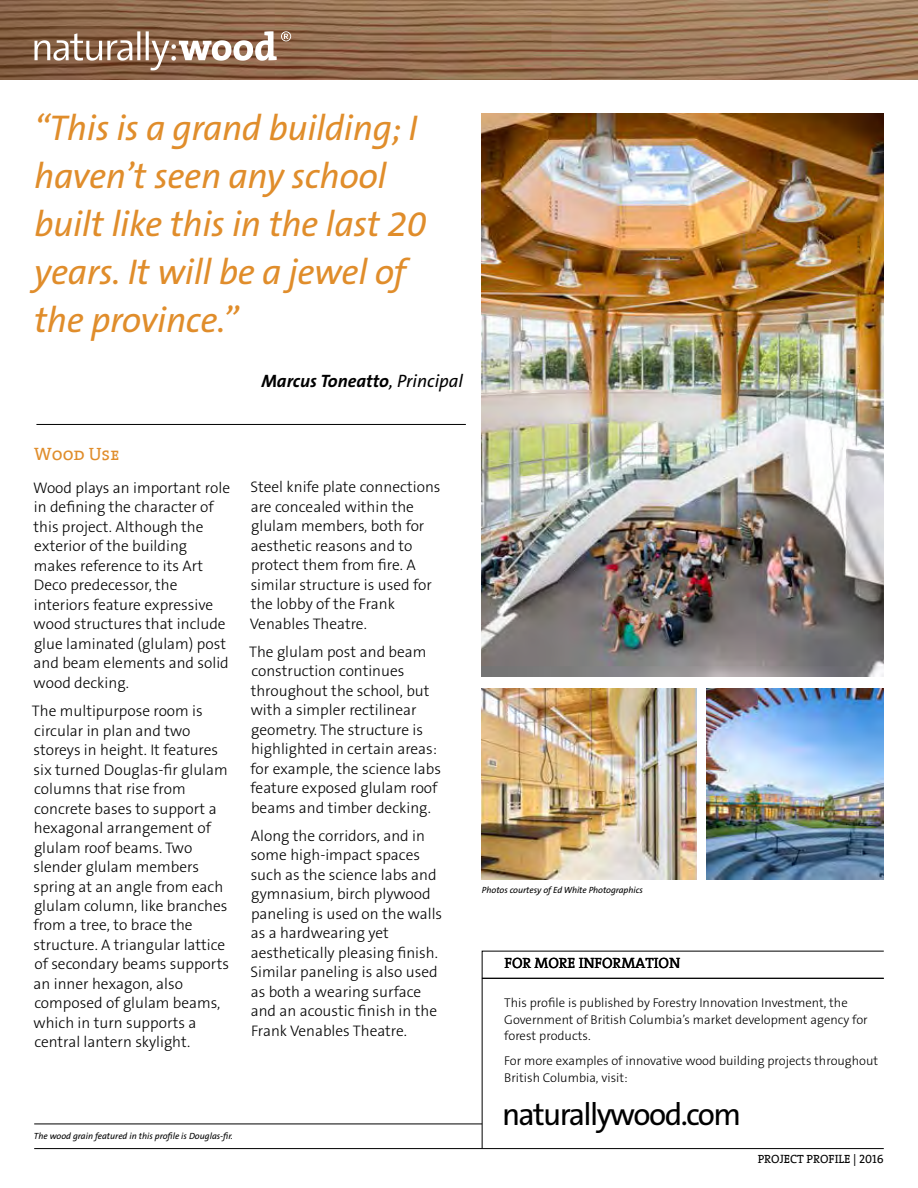
<style>
.page{position:relative;width:918px;height:1188px;background:#fff}
.page>*{position:absolute;margin:0;border:0;box-sizing:border-box;transform-origin:0 0}
.t1{font:italic 36px/48px "The Sans B5 Plain";letter-spacing:-.01em;color:#e08d2b}
.t2{font:31.5px "The Sans B5 Plain";letter-spacing:-.05em;color:#000}
.t3{font:italic 700 18px "The Sans B7";color:#000}
.t4{font:18px "The Serif 5 Regular Caps";color:#e08d2b}
.t5{font:300 15.3px/19.5px "The Sans B3";color:#000}
.t6{font:15px "The Serif 5 Regular Caps";letter-spacing:-.005em;color:#000}
.t7{font:300 12.75px/16.5px "The Sans B3";color:#000}
.t8{font:12px "The Serif 5 Regular Caps";color:#000}
.t9{font:italic 9px "The Sans B5 Plain";letter-spacing:-.005em;color:#000}
.s1{font-family:"The Sans B5 Plain";font-weight:400}
</style>
<div class="page">
<img style="left:482px;top:113px;width:402px;height:564px">
<hr style="left:36px;top:424px;width:430px;height:1px;background:#000">
<img style="left:706px;top:689px;width:178px;height:191px">
<img style="left:482px;top:689px;width:214px;height:191px">
<svg style="left:482px;top:951px;width:402px;height:197px"></svg>
<hr style="left:482px;top:978px;width:402px;height:1px;background:#000">
<hr style="left:34px;top:1148px;width:850px;height:1px;background:#000">
<hr style="left:34px;top:1124px;width:448px;height:1px;background:#000">
<img style="left:0;top:0;width:918px;height:79px">
<svg style="left:34px;top:31px;width:257px;height:39px"></svg>
<h1 class="t1" style="left:34px;top:105px;width:394px">“This is a grand building; I haven’t seen any school built like this in the last 20 years. It will be a jewel of the province.”</h1>
<p class="t3" style="left:261px;top:371px;width:203px">Marcus Toneatto<span class="s1">, Principal</span></p>
<p class="t4" style="left:34px;top:439px;width:87px">Wood Use</p>
<p class="t5" style="left:33px;top:479px;width:198px">Wood plays an important role in defining the character of this project. Although the exterior of the building makes reference to its Art<br>Deco predecessor, the interiors feature expressive wood structures that include glue laminated (glulam) post and beam elements and solid wood decking.</p>
<p class="t5" style="left:32px;top:702px;width:199px">The multipurpose room is circular in plan and two storeys in height. It features six turned Douglas-fir glulam columns that rise from concrete bases to support a hexagonal arrangement of glulam roof beams. Two slender glulam members spring at an angle from each glulam column, like branches from a tree, to brace the structure. A triangular lattice of secondary beams supports an inner hexagon, also composed of glulam beams, which in turn supports a central lantern skylight.</p>
<p class="t5" style="left:250px;top:478px;width:192px">Steel knife plate connections are concealed within the glulam members, both for aesthetic reasons and to protect them from fire. A similar structure is used for the lobby of the Frank<br>Venables Theatre.</p>
<p class="t5" style="left:249px;top:642px;width:193px">The glulam post and beam construction continues throughout the school, but with a simpler rectilinear geometry. The structure is highlighted in certain areas: for example, the science labs feature exposed glulam roof beams and timber decking.</p>
<p class="t5" style="left:250px;top:826px;width:193px">Along the corridors, and in some high-impact spaces such as the science labs and gymnasium, birch plywood paneling is used on the walls as a hardwearing yet aesthetically pleasing finish.<br>Similar paneling is also used as both a wearing surface and an acoustic finish in the<br>Frank Venables Theatre.</p>
<p class="t9" style="left:34px;top:1131px;width:201px">The wood grain featured in this profile is Douglas-fir.</p>
<p class="t9" style="left:482px;top:885px;width:162px">Photos courtesy of Ed White Photographics</p>
<p class="t6" style="left:505px;top:950px;width:177px">FOR MORE INFORMATION</p>
<p class="t7" style="left:504px;top:995px;width:365px">This profile is published by Forestry Innovation Investment, the<br>Government of British Columbia’s market development agency for forest products.</p>
<p class="t7" style="left:504px;top:1053px;width:375px">For more examples of innovative wood building projects throughout<br>British Columbia, visit:</p>
<h2 class="t2" style="left:502px;top:1098px;width:241px">naturallywood.com</h2>
<p class="t8" style="left:758px;top:1149px;width:128px">PROJECT PROFILE | 2016</p>
</div>
